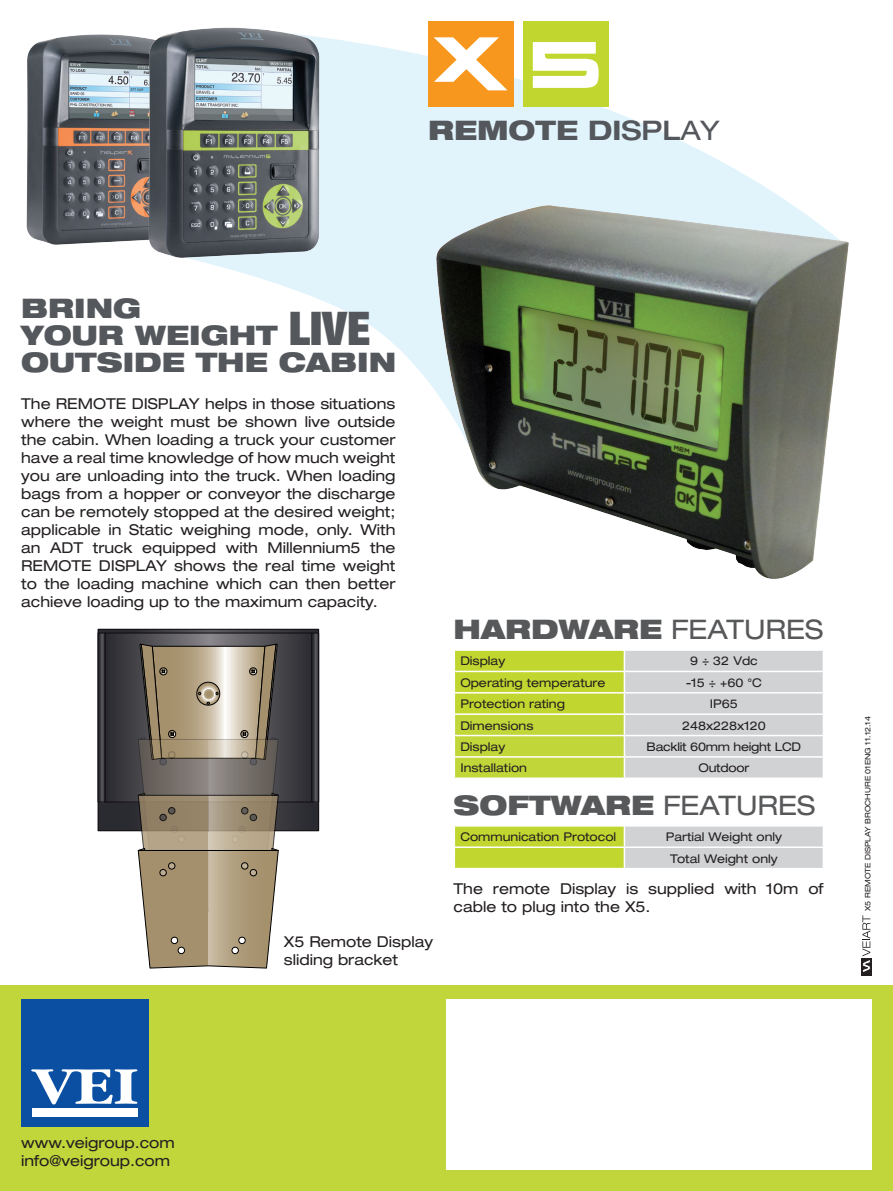
<style>
.page{position:relative;width:893px;height:1191px;background:#fff}
.page>*{position:absolute;margin:0;border:0;box-sizing:border-box;transform-origin:0 0}
.t1{font:900 expanded 27px "Helvetica Neue";color:#54575c}
.t2{font:900 expanded 27px "Helvetica Neue";color:#57585a}
.t3{font:expanded 27px "Helvetica Neue";color:#57585a}
.t4{font:expanded 15px/18px "Helvetica Neue";color:#231f20}
.t5{font:expanded 12px/21.3px "Helvetica Neue";color:#231f20;text-align:center}
.t6{font:expanded 12px "Helvetica Neue";letter-spacing:-.02em;color:#231f20}
.t7{font:expanded 7.5px "Helvetica Neue";color:#231f20}
.s1{font-weight:800}
.s2{font-weight:700}
.s3{font-weight:500}
.s4{font-weight:400}
.s5{font-size:46.5px}
</style>
<div class="page">
<svg style="left:204px;top:29px;width:582px;height:353px;fill:#e1f4fc"></svg>
<img style="left:26px;top:34px;width:116px;height:211px">
<img style="left:142px;top:27px;width:186px;height:235px">
<div style="left:0;top:985px;width:893px;height:206px;background:#c0d63a"></div>
<div style="left:446px;top:999px;width:426px;height:170px;background:#fff"></div>
<div style="left:21px;top:999px;width:128px;height:128px;background:#0a4fa2"></div>
<svg style="left:31px;top:1069px;width:106px;height:35px"></svg>
<div style="left:32px;top:1108px;width:106px;height:8px;background:#fff"></div>
<div style="left:861px;top:958px;width:11px;height:18px;background:#231f20"></div>
<svg style="left:862px;top:915px;width:9px;height:57px"></svg>
<img style="left:429px;top:201px;width:420px;height:378px">
<svg style="left:100px;top:631px;width:217px;height:198px;background:#2e2e33"></svg>
<svg style="left:107px;top:635px;width:203px;height:165px;background:#3c3c41"></svg>
<div style="left:105px;top:633px;width:207px;height:169px;border:1px solid #100b10"></div>
<svg style="left:100px;top:635px;width:3px;height:165px"></svg>
<div style="left:98px;top:633px;width:7px;height:169px;border:1px solid #100b10"></div>
<svg style="left:313px;top:635px;width:4px;height:165px"></svg>
<div style="left:311px;top:633px;width:8px;height:169px;border:1px solid #100b10"></div>
<svg style="left:135px;top:643px;width:147px;height:325px;background:#9f927c"></svg>
<div style="left:428px;top:21px;width:85px;height:85px;background:#f7971d"></div>
<svg style="left:434px;top:37px;width:73px;height:53px"></svg>
<div style="left:523px;top:21px;width:85px;height:85px;background:#c1d72f"></div>
<svg style="left:533px;top:42px;width:66px;height:46px"></svg>
<svg style="left:454px;top:650px;width:369px;height:127px;background:#cdd792"></svg>
<svg style="left:454px;top:826px;width:369px;height:42px;background:#ccd68f"></svg>
<h1 class="t1" style="left:428px;top:113px;width:293px">REM<span class="s1">OTE</span> <span class="s2">DI</span><span class="s3">SPL</span><span class="s4">AY</span></h1>
<h1 class="t1" style="left:21px;top:290px;width:49px">BRIN</h1>
<h1 class="t1" style="left:113px;top:290px;width:30px">G</h1>
<h1 class="t1" style="left:21px;top:317px;width:50px">YOUR</h1>
<h1 class="t1" style="left:135px;top:317px;width:237px">WEI GHT <span class="s5">LIVE</span></h1>
<h1 class="t1" style="left:21px;top:344px;width:25px">OUTSIDE</h1>
<h1 class="t1" style="left:196px;top:344px;width:25px">THE</h1>
<h1 class="t1" style="left:279px;top:344px;width:24px">CABIN</h1>
<p class="t4" style="left:21px;top:394px;width:376px;text-align:justify">The REMOTE DISPLAY helps in those situations where the weight must be shown live outside the cabin. When loading a truck your customer have a real time knowledge of how much weight you are unloading into the truck. When loading bags from a hopper or conveyor the discharge can be remotely stopped at the desired weight; applicable in Static weighing mode, only. With an ADT truck equipped with Millennium5 the REMOTE DISPLAY shows the real time weight to the loading machine which can then better achieve loading up to the maximum capacity.</p>
<p class="t4" style="left:284px;top:933px;width:151px">X5 Remote Display sliding bracket</p>
<h1 class="t2" style="left:454px;top:611px;width:371px">HARDWARE <span class="s4">FEATURES</span></h1>
<p class="t5" style="left:460px;top:650px;width:46px">Display</p>
<p class="t5" style="left:690px;top:650px;width:69px">9 ÷ 32 Vdc</p>
<p class="t5" style="left:460px;top:671px;width:147px">Operating temperature</p>
<p class="t5" style="left:686px;top:671px;width:78px">-15 ÷ +60 °C</p>
<p class="t5" style="left:460px;top:693px;width:106px">Protection rating</p>
<p class="t5" style="left:710px;top:693px;width:30px">IP65</p>
<p class="t5" style="left:460px;top:714px;width:75px">Dimensions</p>
<p class="t5" style="left:682px;top:714px;width:85px">248x228x120</p>
<p class="t5" style="left:460px;top:736px;width:46px">Display</p>
<p class="t6" style="left:647px;top:739px;width:156px">Backlit 60mm height LCD</p>
<p class="t5" style="left:460px;top:757px;width:68px">Installation</p>
<p class="t6" style="left:698px;top:760px;width:52px">Outdoor</p>
<h1 class="t2" style="left:454px;top:787px;width:51px">SOFT</h1>
<h1 class="t2" style="left:551px;top:787px;width:56px">WARE</h1>
<h1 class="t3" style="left:663px;top:789px;width:154px">FEATURES</h1>
<p class="t5" style="left:460px;top:826px;width:157px">Communication Protocol</p>
<p class="t5" style="left:666px;top:826px;width:118px">Partial Weight only<br>Total Weight only</p>
<p class="t4" style="left:454px;top:879px;width:372px">The remote Display is supplied with 10m of cable to plug into the X5.</p>
<p class="t7" style="left:863px;top:911px;width:196px;rotate:-90deg">X5 REMOTE DISPLAY BROCHURE 01eng 11.12.14</p>
<p class="t4" style="left:21px;top:1133px;width:155px">www.veigroup.com info@veigroup.com</p>
</div>
